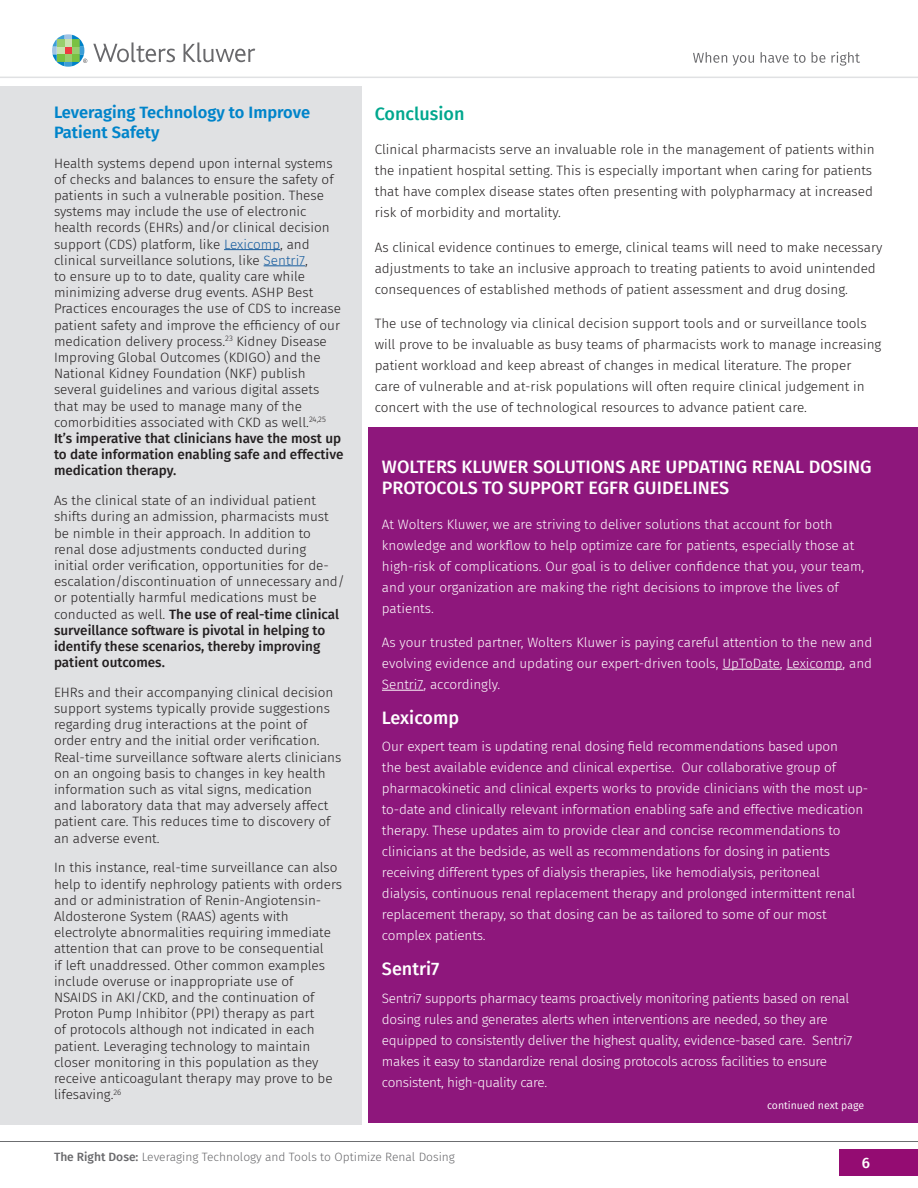
<style>
.page{position:relative;width:918px;height:1188px;background:#fff}
.page>*{position:absolute;margin:0;border:0;box-sizing:border-box;transform-origin:0 0}
.Subhead{font:500 18px/21.6px "Fira Sans";color:#fff}
.bodycopy_9{font:500 18px "Fira Sans";color:#fff}
.Subhead-2{font:500 18px "Fira Sans";color:#00a78e}
.Subhead-3{font:600 16.5px/19.8px "Fira Sans";color:#0084ca}
.t1{font:500 15px "Fira Sans";color:#fff}
.bodycopy_9-2{font:300 13.5px/16.2px "Fira Sans";color:#231f20}
.bodycopy_9-3{font:300 13.5px/21px "Fira Sans";letter-spacing:-.01em;color:#fff}
.t2{font:300 12px "Fira Sans";color:#69696c}
.bodycopy_2col{font:10.5px "Fira Sans";color:#fff}
.s1{color:#175d9e}
.s2{font-weight:500}
</style>
<div class="page">
<div style="left:839px;top:1149px;width:79px;height:27px;background:#940c72"></div>
<svg style="left:93px;top:42px;width:82px;height:20px"></svg>
<svg style="left:184px;top:42px;width:71px;height:20px"></svg>
<svg style="left:52px;top:34px;width:35px;height:33px"></svg>
<svg style="left:693px;top:52px;width:61px;height:14px"></svg>
<svg style="left:761px;top:52px;width:45px;height:11px"></svg>
<svg style="left:812px;top:52px;width:13px;height:11px"></svg>
<svg style="left:831px;top:52px;width:29px;height:14px"></svg>
<hr style="left:0;top:77px;width:918px;height:1px;background:#e0e1e3">
<hr style="left:0;top:1141px;width:918px;height:1px;background:#6c6d70">
<div style="left:0;top:86px;width:362px;height:1039px;background:#e0e1e3"></div>
<div style="left:368px;top:428px;width:550px;height:695px;background:#8e177c"></div>
<hr style="left:722px;top:669px;width:58px;height:1px;background:#fff">
<hr style="left:786px;top:669px;width:57px;height:1px;background:#fff">
<hr style="left:382px;top:690px;width:42px;height:1px;background:#fff">
<hr style="left:224px;top:249px;width:56px;height:1px;background:#175d9e">
<hr style="left:264px;top:265px;width:41px;height:1px;background:#175d9e">
<p class="Subhead-3" style="left:54px;top:101px;width:258px">Leveraging Technology to Improve<br>Patient Safety</p>
<p class="bodycopy_9-2" style="left:54px;top:155px;width:291px">Health systems depend upon internal systems of checks and balances to ensure the safety of patients in such a vulnerable position. These systems may include the use of electronic health records (EHRs) and/or clinical decision support (CDS) platform, like <span class="s1">Lexicomp</span>, and clinical surveillance solutions, like <span class="s1">Sentri7</span>,<br>to ensure up to to date, quality care while minimizing adverse drug events. ASHP Best Practices encourages the use of CDS to increase patient safety and improve the efficiency of our medication delivery process.<sup>23</sup> Kidney Disease Improving Global Outcomes (KDIGO) and the National Kidney Foundation (NKF) publish several guidelines and various digital assets that may be used to manage many of the comorbidities associated with CKD as well.<sup>24,25<br></sup><span class="s2">It’s imperative that clinicians have the most up to date information enabling safe and effective medication therapy.</span></p>
<p class="bodycopy_9-2" style="left:54px;top:492px;width:292px">As the clinical state of an individual patient shifts during an admission, pharmacists must be nimble in their approach. In addition to renal dose adjustments conducted during<br>initial order verification, opportunities for de&shy;escalation/discontinuation of unnecessary and/ or potentially harmful medications must be conducted as well. <span class="s2">The use of real-time clinical surveillance software is pivotal in helping to identify these scenarios, thereby improving patient outcomes.</span></p>
<p class="bodycopy_9-2" style="left:54px;top:684px;width:289px">EHRs and their accompanying clinical decision support systems typically provide suggestions regarding drug interactions at the point of order entry and the initial order verification.<br>Real-time surveillance software alerts clinicians on an ongoing basis to changes in key health information such as vital signs, medication<br>and laboratory data that may adversely affect patient care. This reduces time to discovery of an adverse event.</p>
<p class="bodycopy_9-2" style="left:54px;top:859px;width:290px">In this instance, real-time surveillance can also help to identify nephrology patients with orders and or administration of Renin-Angiotensin-Aldosterone System (RAAS) agents with electrolyte abnormalities requiring immediate attention that can prove to be consequential<br>if left unaddressed. Other common examples include overuse or inappropriate use of<br>NSAIDS in AKI/CKD, and the continuation of Proton Pump Inhibitor (PPI) therapy as part<br>of protocols although not indicated in each patient. Leveraging technology to maintain closer monitoring in this population as they receive anticoagulant therapy may prove to be lifesaving.<sup>26</sup></p>
<p class="Subhead-2" style="left:375px;top:99px;width:91px">Conclusion</p>
<p class="bodycopy_9-2" style="left:375px;top:139px;width:502px;line-height:21px">Clinical pharmacists serve an invaluable role in the management of patients within the inpatient hospital setting. This is especially important when caring for patients that have complex disease states often presenting with polypharmacy at increased risk of morbidity and mortality.</p>
<p class="bodycopy_9-2" style="left:375px;top:236px;width:509px;line-height:21px">As clinical evidence continues to emerge, clinical teams will need to make necessary adjustments to take an inclusive approach to treating patients to avoid unintended consequences of established methods of patient assessment and drug dosing.</p>
<p class="bodycopy_9-2" style="left:375px;top:313px;width:508px;line-height:21px">The use of technology via clinical decision support tools and or surveillance tools will prove to be invaluable as busy teams of pharmacists work to manage increasing patient workload and keep abreast of changes in medical literature. The proper<br>care of vulnerable and at-risk populations will often require clinical judgement in concert with the use of technological resources to advance patient care.</p>
<p class="Subhead" style="left:382px;top:455px;width:491px">WOLTERS KLUWER SOLUTIONS ARE UPDATING RENAL DOSING<br>PROTOCOLS TO SUPPORT EGFR GUIDELINES</p>
<p class="bodycopy_9-3" style="left:382px;top:513px;width:484px">At Wolters Kluwer, we are striving to deliver solutions that account for both knowledge and workflow to help optimize care for patients, especially those at high-risk of complications. Our goal is to deliver confidence that you, your team, and your organization are making the right decisions to improve the lives of patients.</p>
<p class="bodycopy_9-3" style="left:382px;top:632px;width:492px;text-align:justify">As your trusted partner, Wolters Kluwer is paying careful attention to the new and evolving evidence and updating our expert-driven tools, UpToDate, Lexicomp, and Sentri7, accordingly.</p>
<p class="bodycopy_9" style="left:382px;top:703px;width:79px">Lexicomp</p>
<p class="bodycopy_9-3" style="left:382px;top:736px;width:488px">Our expert team is updating renal dosing field recommendations based upon<br>the best available evidence and clinical expertise. Our collaborative group of pharmacokinetic and clinical experts works to provide clinicians with the most up&shy;to-date and clinically relevant information enabling safe and effective medication therapy. These updates aim to provide clear and concise recommendations to clinicians at the bedside, as well as recommendations for dosing in patients receiving different types of dialysis therapies, like hemodialysis, peritoneal dialysis, continuous renal replacement therapy and prolonged intermittent renal replacement therapy, so that dosing can be as tailored to some of our most complex patients.</p>
<p class="bodycopy_9" style="left:382px;top:954px;width:59px">Sentri7</p>
<p class="bodycopy_9-3" style="left:382px;top:987px;width:472px">Sentri7 supports pharmacy teams proactively monitoring patients based on renal dosing rules and generates alerts when interventions are needed, so they are equipped to consistently deliver the highest quality, evidence-based care. Sentri7 makes it easy to standardize renal dosing protocols across facilities to ensure consistent, high-quality care.</p>
<p class="bodycopy_2col" style="left:767px;top:1098px;width:99px">continued next page</p>
<p class="t2" style="left:54px;top:1148px;width:402px"><span class="s2">The Right Dose:</span> Leveraging Technology and Tools to Optimize Renal Dosing</p>
<p class="t1" style="left:862px;top:1151px;width:10px">6</p>
</div>
